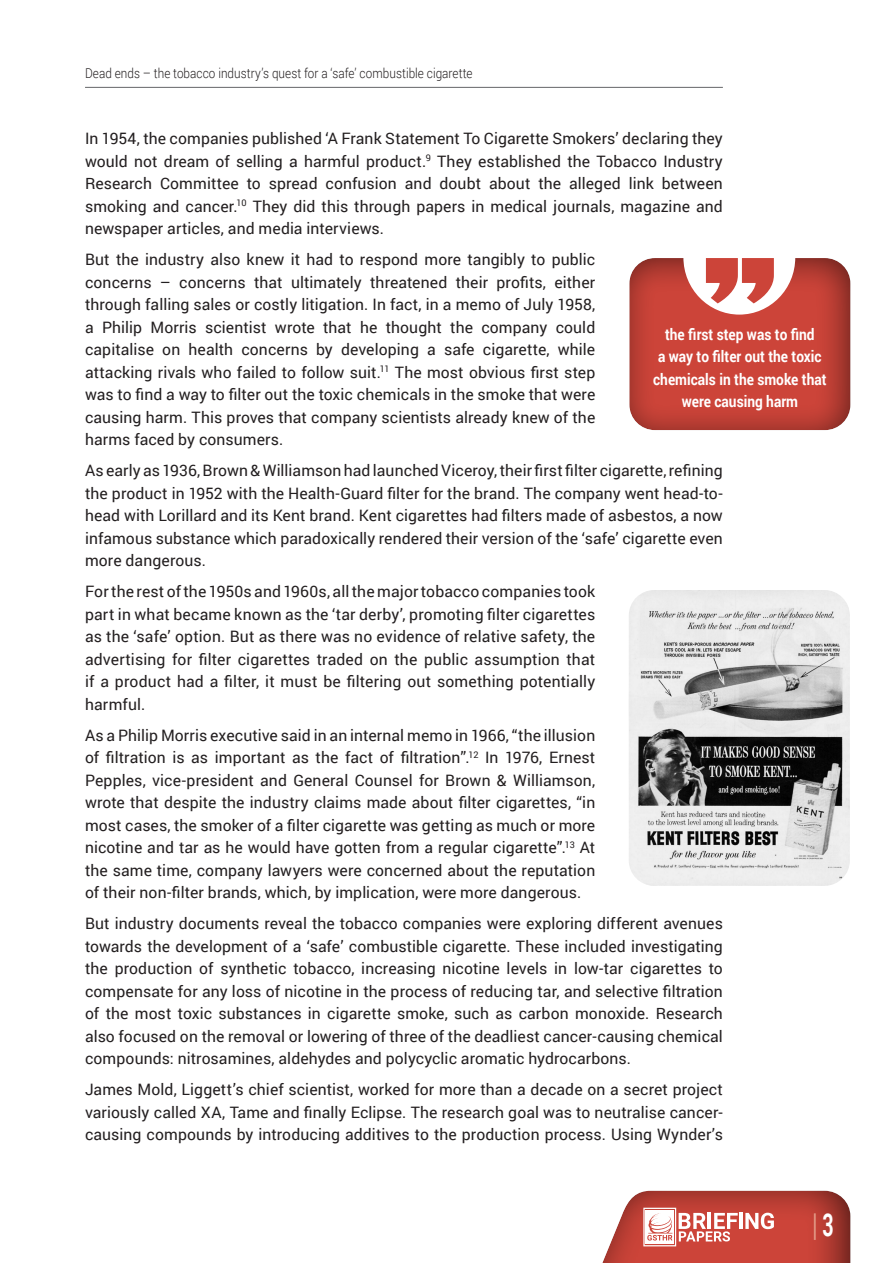
<style>
.page{position:relative;width:893px;height:1263px;background:#fff}
.page>*{position:absolute;margin:0;border:0;box-sizing:border-box;transform-origin:0 0}
.t1{font:700 31.5px "Roboto";color:#e29a86;scale:.62 1}
.t2{font:15.75px/22.5px "Roboto";letter-spacing:.005em;color:#231f20;text-align:justify}
.t3{font:700 15.75px/22.5px "Roboto";color:#fff;text-align:center;scale:.87 1}
.t4{font:300 13.5px "Roboto";letter-spacing:.005em;color:#231f20;scale:.87 1}
.s1{color:#fff}
</style>
<div class="page">
<div style="left:569px;top:1184px;width:282px;height:79px;background:#231f20;opacity:.8"></div>
<svg style="left:572px;top:1191px;width:278px;height:72px"></svg>
<hr style="left:85px;top:87px;width:638px;height:1px;background:#6c6d70">
<div style="left:626px;top:252px;width:225px;height:180px;background:#231f20;opacity:.6"></div>
<svg style="left:683px;top:257px;width:112px;height:58px"></svg>
<img style="left:629px;top:590px;width:221px;height:296px">
<p class="t4" style="left:85px;top:64px;width:447px">Dead ends – the tobacco industry’s quest for a ‘safe’ combustible cigarette</p>
<p class="t2" style="left:85px;top:127px;width:639px">In 1954, the companies published ‘A Frank Statement To Cigarette Smokers’ declaring they would not dream of selling a harmful product.<sup>9</sup> They established the Tobacco Industry Research Committee to spread confusion and doubt about the alleged link between smoking and cancer.<sup>10</sup> They did this through papers in medical journals, magazine and newspaper articles, and media interviews.</p>
<p class="t2" style="left:85px;top:248px;width:512px">But the industry also knew it had to respond more tangibly to public concerns – concerns that ultimately threatened their profits, either through falling sales or costly litigation. In fact, in a memo of July 1958, a Philip Morris scientist wrote that he thought the company could capitalise on health concerns by developing a safe cigarette, while attacking rivals who failed to follow suit.<sup>11</sup> The most obvious first step was to find a way to filter out the toxic chemicals in the smoke that were causing harm. This proves that company scientists already knew of the harms faced by consumers.</p>
<p class="t2" style="left:85px;top:459px;width:639px">As early as 1936, Brown &amp; Williamson had launched Viceroy, their first filter cigarette, refining the product in 1952 with the Health-Guard filter for the brand. The company went head-to&shy;head with Lorillard and its Kent brand. Kent cigarettes had filters made of asbestos, a now infamous substance which paradoxically rendered their version of the ‘safe’ cigarette even more dangerous.</p>
<p class="t2" style="left:85px;top:580px;width:512px">For the rest of the 1950s and 1960s, all the major tobacco companies took part in what became known as the ‘tar derby’, promoting filter cigarettes as the ‘safe’ option. But as there was no evidence of relative safety, the advertising for filter cigarettes traded on the public assumption that if a product had a filter, it must be filtering out something potentially harmful.</p>
<p class="t2" style="left:85px;top:723px;width:512px">As a Philip Morris executive said in an internal memo in 1966, “the illusion of filtration is as important as the fact of filtration”.<sup>12</sup> In 1976, Ernest Pepples, vice-president and General Counsel for Brown &amp; Williamson, wrote that despite the industry claims made about filter cigarettes, “in most cases, the smoker of a filter cigarette was getting as much or more nicotine and tar as he would have gotten from a regular cigarette”.<sup>13</sup> At the same time, company lawyers were concerned about the reputation of their non-filter brands, which, by implication, were more dangerous.</p>
<p class="t2" style="left:85px;top:912px;width:639px">But industry documents reveal the tobacco companies were exploring different avenues towards the development of a ‘safe’ combustible cigarette. These included investigating the production of synthetic tobacco, increasing nicotine levels in low-tar cigarettes to compensate for any loss of nicotine in the process of reducing tar, and selective filtration of the most toxic substances in cigarette smoke, such as carbon monoxide. Research also focused on the removal or lowering of three of the deadliest cancer-causing chemical compounds: nitrosamines, aldehydes and polycyclic aromatic hydrocarbons.</p>
<p class="t2" style="left:85px;top:1078px;width:639px">James Mold, Liggett’s chief scientist, worked for more than a decade on a secret project variously called XA, Tame and finally Eclipse. The research goal was to neutralise cancer&shy;causing compounds by introducing additives to the production process. Using Wynder’s</p>
<p class="t3" style="left:653px;top:322px;width:201px">the first step was to find<br>a way to filter out the toxic chemicals in the smoke that were causing harm</p>
<h1 class="t1" style="left:812px;top:1202px;width:35px">| <span class="s1">3</span></h1>
</div>
